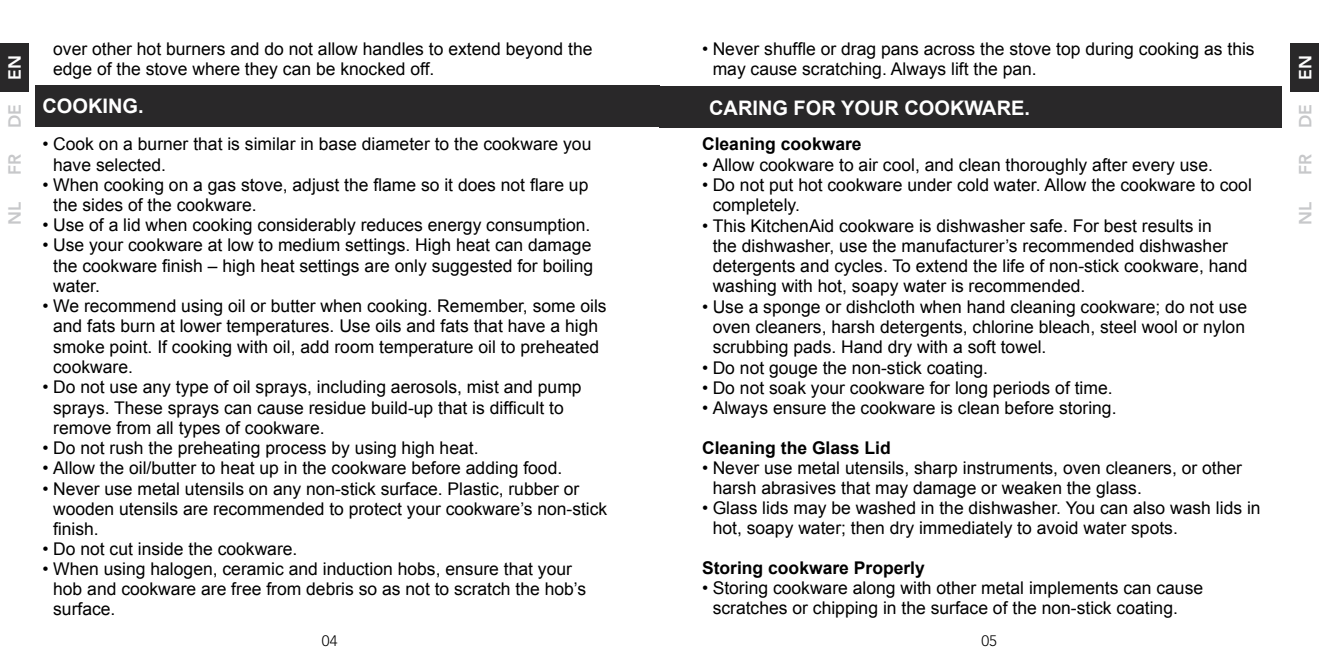
<style>
.page{position:relative;width:1319px;height:660px;background:#fff}
.page>*{position:absolute;margin:0;border:0;box-sizing:border-box;transform-origin:0 0}
.t1{font:700 20px "Arial";color:#fff}
.t2{font:17.5px/20.2px "Arial";color:#000}
.t3{font:700 17.5px "Arial";color:#000}
.t4{font:800 17.5px "Avenir LT Std";color:#c7c8ca}
.t5{font:800 17.5px "Avenir LT Std";color:#fff}
.t6{font:300 15px "Avenir LT Std";color:#000}
</style>
<div class="page">
<div style="left:659px;top:87px;width:622px;height:41px;background:#292829"></div>
<div style="left:35px;top:85px;width:624px;height:41px;background:#292829"></div>
<div style="left:0;top:43px;width:28px;height:48px;background:#292829"></div>
<div style="left:1290px;top:43px;width:28px;height:48px;background:#292829"></div>
<p class="t2" style="left:712px;top:41px;width:543px;text-indent:-11px">• Never shuffle or drag pans across the stove top during cooking as this may cause scratching. Always lift the pan.</p>
<p class="t2" style="left:53px;top:41px;width:540px">over other hot burners and do not allow handles to extend beyond the edge of the stove where they can be knocked off.</p>
<p class="t5" style="left:8px;top:79px;width:26px;rotate:-90deg">EN</p>
<p class="t5" style="left:1297px;top:79px;width:26px;rotate:-90deg">EN</p>
<p class="t4" style="left:8px;top:128px;width:25px;rotate:-90deg">DE</p>
<p class="t4" style="left:1297px;top:128px;width:25px;rotate:-90deg">DE</p>
<p class="t4" style="left:8px;top:175px;width:23px;rotate:-90deg">FR</p>
<p class="t4" style="left:1297px;top:175px;width:23px;rotate:-90deg">FR</p>
<p class="t4" style="left:8px;top:224px;width:25px;rotate:-90deg">NL</p>
<p class="t4" style="left:1297px;top:224px;width:25px;rotate:-90deg">NL</p>
<p class="t1" style="left:43px;top:99px;width:103px">COOKING.</p>
<p class="t1" style="left:709px;top:100px;width:322px">CARING FOR YOUR COOKWARE.</p>
<p class="t3" style="left:702px;top:138px;width:161px">Cleaning cookware</p>
<p class="t2" style="left:702px;top:156px;width:512px">• Allow cookware to air cool, and clean thoroughly after every use.</p>
<p class="t2" style="left:712px;top:176px;width:540px;text-indent:-11px">• Do not put hot cookware under cold water. Allow the cookware to cool completely.</p>
<p class="t2" style="left:712px;top:217px;width:536px;text-indent:-11px">• This KitchenAid cookware is dishwasher safe. For best results in<br>the dishwasher, use the manufacturer’s recommended dishwasher detergents and cycles. To extend the life of non-stick cookware, hand washing with hot, soapy water is recommended.</p>
<p class="t2" style="left:712px;top:298px;width:536px;text-align:justify;text-indent:-11px">• Use a sponge or dishcloth when hand cleaning cookware; do not use oven cleaners, harsh detergents, chlorine bleach, steel wool or nylon scrubbing pads. Hand dry with a soft towel.</p>
<p class="t2" style="left:702px;top:358px;width:287px">• Do not gouge the non-stick coating.</p>
<p class="t2" style="left:702px;top:379px;width:412px">• Do not soak your cookware for long periods of time.</p>
<p class="t2" style="left:702px;top:399px;width:416px">• Always ensure the cookware is clean before storing.</p>
<p class="t3" style="left:702px;top:440px;width:190px">Cleaning the Glass Lid</p>
<p class="t2" style="left:712px;top:459px;width:531px;text-indent:-11px">• Never use metal utensils, sharp instruments, oven cleaners, or other harsh abrasives that may damage or weaken the glass.</p>
<p class="t2" style="left:712px;top:499px;width:549px;text-indent:-11px">• Glass lids may be washed in the dishwasher. You can also wash lids in hot, soapy water; then dry immediately to avoid water spots.</p>
<p class="t3" style="left:702px;top:560px;width:224px">Storing cookware Properly</p>
<p class="t2" style="left:712px;top:579px;width:492px;text-indent:-11px">• Storing cookware along with other metal implements can cause scratches or chipping in the surface of the non-stick coating.</p>
<p class="t2" style="left:53px;top:136px;width:539px;text-indent:-11px">• Cook on a burner that is similar in base diameter to the cookware you have selected.</p>
<p class="t2" style="left:53px;top:176px;width:536px;text-indent:-11px">• When cooking on a gas stove, adjust the flame so it does not flare up the sides of the cookware.</p>
<p class="t2" style="left:43px;top:216px;width:549px">• Use of a lid when cooking considerably reduces energy consumption.</p>
<p class="t2" style="left:53px;top:236px;width:541px;text-align:justify;text-indent:-11px">• Use your cookware at low to medium settings. High heat can damage the cookware finish – high heat settings are only suggested for boiling water.</p>
<p class="t2" style="left:53px;top:297px;width:555px;text-indent:-11px">• We recommend using oil or butter when cooking. Remember, some oils and fats burn at lower temperatures. Use oils and fats that have a high smoke point. If cooking with oil, add room temperature oil to preheated cookware.</p>
<p class="t2" style="left:53px;top:378px;width:530px;text-indent:-11px">• Do not use any type of oil sprays, including aerosols, mist and pump sprays. These sprays can cause residue build-up that is difficult to remove from all types of cookware.</p>
<p class="t2" style="left:43px;top:439px;width:437px">• Do not rush the preheating process by using high heat.</p>
<p class="t2" style="left:43px;top:459px;width:521px">• Allow the oil/butter to heat up in the cookware before adding food.</p>
<p class="t2" style="left:53px;top:479px;width:555px;text-indent:-11px">• Never use metal utensils on any non-stick surface. Plastic, rubber or wooden utensils are recommended to protect your cookware’s non-stick finish.</p>
<p class="t2" style="left:43px;top:540px;width:256px">• Do not cut inside the cookware.</p>
<p class="t2" style="left:53px;top:560px;width:534px;text-indent:-11px">• When using halogen, ceramic and induction hobs, ensure that your hob and cookware are free from debris so as not to scratch the hob’s surface.</p>
<p class="t6" style="left:322px;top:631px;width:17px">04</p>
<p class="t6" style="left:981px;top:631px;width:17px">05</p>
</div>
